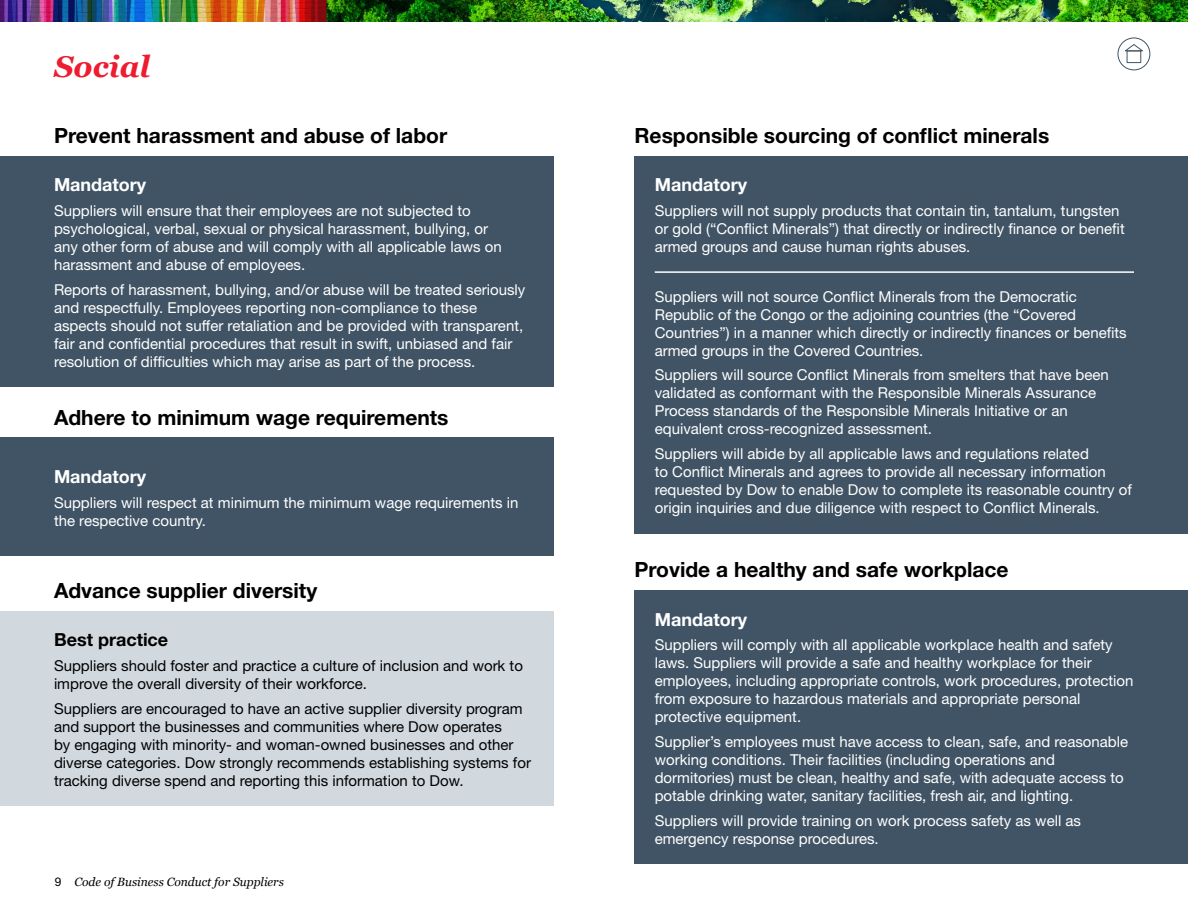
<style>
.page{position:relative;width:1188px;height:918px;background:#fff}
.page>*{position:absolute;margin:0;border:0;box-sizing:border-box;transform-origin:0 0}
.t1{font:italic 700 30px "Georgia";color:#ed1c2f}
.t2{font:700 21px "Helvetica Neue LT Std";color:#000}
.t3{font:700 18px "Helvetica Neue LT Std";color:#fff}
.t4{font:700 18px "Helvetica Neue LT Std";color:#000}
.t5{font:15px/18px "Helvetica Neue LT Std";color:#fff}
.t6{font:15px/18px "Helvetica Neue LT Std";color:#000}
.t7{font:italic 12px "Georgia";color:#000}
.s1{font-family:"Helvetica Neue LT Std";font-style:normal}
</style>
<div class="page">
<div style="left:0;top:438px;width:554px;height:118px;background:#415465"></div>
<div style="left:0;top:156px;width:554px;height:231px;background:#415465"></div>
<div style="left:634px;top:156px;width:554px;height:377px;background:#415465"></div>
<div style="left:0;top:611px;width:554px;height:195px;background:#d1d9df"></div>
<img style="left:0;top:0;width:1188px;height:22px">
<hr style="left:655px;top:271px;width:479px;height:2px;background:#fff">
<div style="left:634px;top:590px;width:554px;height:274px;background:#415465"></div>
<svg style="left:1118px;top:38px;width:32px;height:32px"></svg>
<div style="left:1118px;top:38px;width:32px;height:32px;border:1px solid #415465;border-radius:50%"></div>
<svg style="left:1123px;top:43px;width:22px;height:9px"></svg>
<div style="left:1127px;top:51px;width:14px;height:12px;border:1px solid #415465"></div>
<h1 class="t1" style="left:54px;top:47px;width:98px">Social</h1>
<h2 class="t2" style="left:54px;top:123px;width:395px">Prevent harassment and abuse of labor</h2>
<p class="t3" style="left:54px;top:174px;width:94px">Mandatory</p>
<p class="t5" style="left:54px;top:202px;width:449px">Suppliers will ensure that their employees are not subjected to psychological, verbal, sexual or physical harassment, bullying, or any other form of abuse and will comply with all applicable laws on harassment and abuse of employees.</p>
<p class="t5" style="left:54px;top:280px;width:473px">Reports of harassment, bullying, and/or abuse will be treated seriously and respectfully. Employees reporting non-compliance to these aspects should not suffer retaliation and be provided with transparent, fair and confidential procedures that result in swift, unbiased and fair resolution of difficulties which may arise as part of the process.</p>
<h2 class="t2" style="left:54px;top:404px;width:396px">Adhere to minimum wage requirements</h2>
<p class="t3" style="left:54px;top:465px;width:94px">Mandatory</p>
<p class="t5" style="left:54px;top:493px;width:466px">Suppliers will respect at minimum the minimum wage requirements in the respective country.</p>
<h2 class="t2" style="left:54px;top:578px;width:265px">Advance supplier diversity</h2>
<p class="t4" style="left:54px;top:629px;width:116px">Best practice</p>
<p class="t6" style="left:54px;top:657px;width:470px">Suppliers should foster and practice a culture of inclusion and work to improve the overall diversity of their workforce.</p>
<p class="t6" style="left:54px;top:699px;width:479px">Suppliers are encouraged to have an active supplier diversity program and support the businesses and communities where Dow operates<br>by engaging with minority- and woman-owned businesses and other diverse categories. Dow strongly recommends establishing systems for tracking diverse spend and reporting this information to Dow.</p>
<p class="t7" style="left:55px;top:874px;width:230px"><span class="s1">9</span> Code of Business Conduct for Suppliers</p>
<h2 class="t2" style="left:635px;top:123px;width:416px">Responsible sourcing of conflict minerals</h2>
<p class="t3" style="left:655px;top:174px;width:94px">Mandatory</p>
<p class="t5" style="left:655px;top:202px;width:472px">Suppliers will not supply products that contain tin, tantalum, tungsten or gold (“Conflict Minerals”) that directly or indirectly finance or benefit armed groups and cause human rights abuses.</p>
<p class="t5" style="left:655px;top:287px;width:474px">Suppliers will not source Conflict Minerals from the Democratic Republic of the Congo or the adjoining countries (the “Covered Countries”) in a manner which directly or indirectly finances or benefits armed groups in the Covered Countries.</p>
<p class="t5" style="left:655px;top:366px;width:456px">Suppliers will source Conflict Minerals from smelters that have been validated as conformant with the Responsible Minerals Assurance Process standards of the Responsible Minerals Initiative or an equivalent cross-recognized assessment.</p>
<p class="t5" style="left:655px;top:445px;width:479px">Suppliers will abide by all applicable laws and regulations related<br>to Conflict Minerals and agrees to provide all necessary information requested by Dow to enable Dow to complete its reasonable country of origin inquiries and due diligence with respect to Conflict Minerals.</p>
<h2 class="t2" style="left:634px;top:557px;width:376px">Provide a healthy and safe workplace</h2>
<p class="t3" style="left:655px;top:608px;width:94px">Mandatory</p>
<p class="t5" style="left:655px;top:636px;width:480px">Suppliers will comply with all applicable workplace health and safety laws. Suppliers will provide a safe and healthy workplace for their employees, including appropriate controls, work procedures, protection from exposure to hazardous materials and appropriate personal protective equipment.</p>
<p class="t5" style="left:655px;top:732px;width:475px">Supplier’s employees must have access to clean, safe, and reasonable working conditions. Their facilities (including operations and dormitories) must be clean, healthy and safe, with adequate access to potable drinking water, sanitary facilities, fresh air, and lighting.</p>
<p class="t5" style="left:655px;top:811px;width:428px">Suppliers will provide training on work process safety as well as emergency response procedures.</p>
</div>
